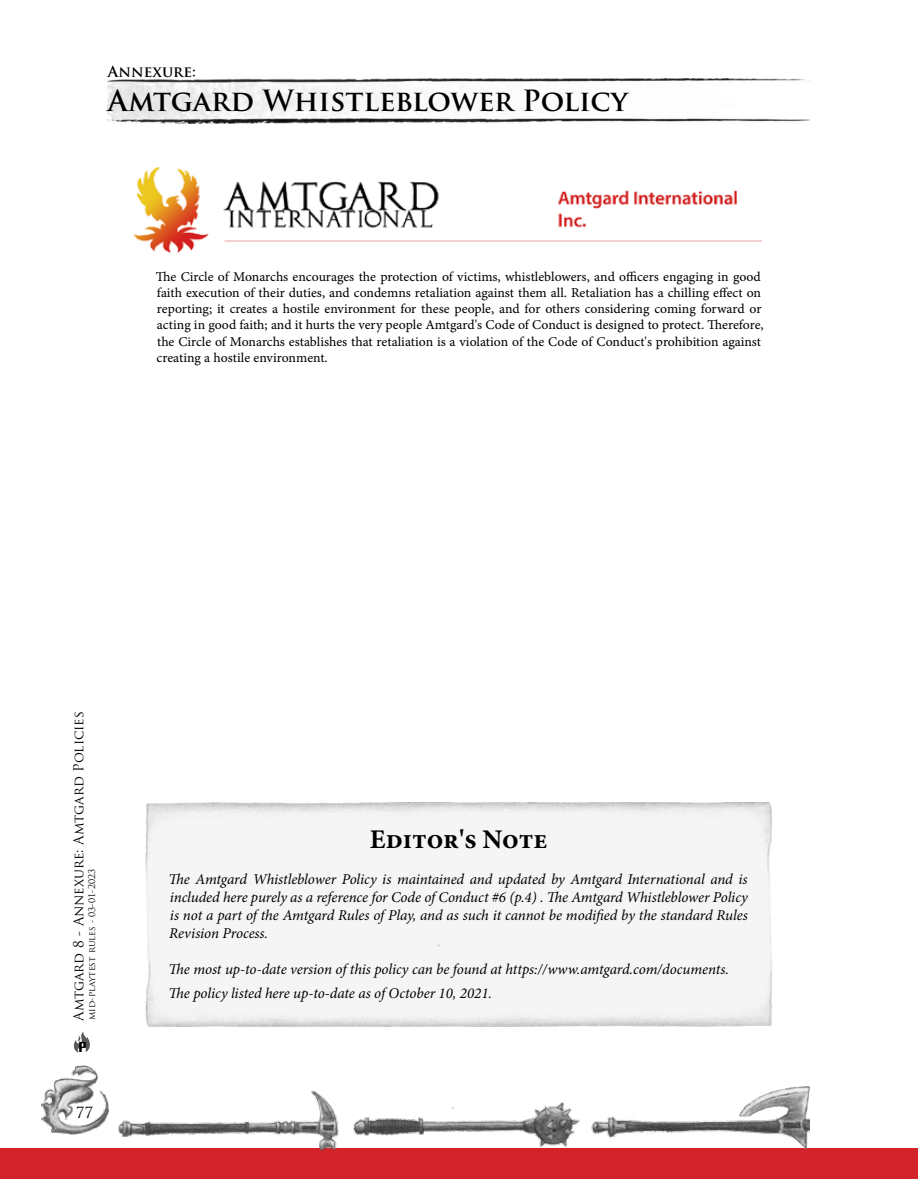
<style>
.page{position:relative;width:918px;height:1188px;background:#fff}
.page>*{position:absolute;margin:0;border:0;box-sizing:border-box;transform-origin:0 0}
.t1{font:700 28.5px "Trajan Pro";color:#000}
.t2{font:700 27px "Minion Pro";letter-spacing:-.005em;color:#000}
.t3{font:italic 15px/18px "Minion Pro";letter-spacing:-.005em;color:#000;text-align:justify}
.t4{font:700 15px "Trajan Pro";color:#000}
.t5{font:15px "Trajan Pro";color:#000}
.t6{font:13.5px/16.2px "Minion Pro Capt";letter-spacing:-.005em;color:#000}
.t7{font:13.5px "Trajan Pro";letter-spacing:-.01em;color:#000}
.t8{font:12.6px "Vigo";color:#000}
.t9{font:9px "Trajan Pro";color:#000}
</style>
<div class="page">
<img style="left:108px;top:78px;width:702px;height:45px">
<img style="left:145px;top:803px;width:627px;height:223px">
<div style="left:0;top:1148px;width:918px;height:30px;background:#d2232a"></div>
<img style="left:42px;top:1066px;width:66px;height:69px">
<svg style="left:74px;top:1032px;width:16px;height:21px"></svg>
<img style="left:119px;top:1086px;width:691px;height:65px">
<img style="left:133px;top:167px;width:629px;height:86px">
<p class="t4" style="left:108px;top:62px;width:89px">Annexure:</p>
<h1 class="t1" style="left:108px;top:83px;width:522px">Amtgard Whistleblower Policy</h1>
<p class="t6" style="left:156px;top:268px;width:609px">The Circle of Monarchs encourages the protection of victims, whistleblowers, and officers engaging in good faith execution of their duties, and condemns retaliation against them all. Retaliation has a chilling effect on reporting; it creates a hostile environment for these people, and for others considering coming forward or acting in good faith; and it hurts the very people Amtgard's Code of Conduct is designed to protect. Therefore, the Circle of Monarchs establishes that retaliation is a violation of the Code of Conduct's prohibition against creating a hostile environment.</p>
<p class="t7" style="left:70px;top:1021px;width:311px;rotate:-90deg">Amtgard 8 - Annexure: Amtgard Policies</p>
<p class="t9" style="left:86px;top:1020px;width:153px;rotate:-90deg">mid-playtest rules - 03-01-2023</p>
<p class="t8" style="left:79px;top:1040px;width:9px">P</p>
<p class="t5" style="left:76px;top:1103px;width:19px">77</p>
<h2 class="t2" style="left:370px;top:820px;width:179px">Editor's Note</h2>
<p class="t3" style="left:169px;top:870px;width:581px">The Amtgard Whistleblower Policy is maintained and updated by Amtgard International and is included here purely as a reference for Code of Conduct #6 (p.4) . The Amtgard Whistleblower Policy is not a part of the Amtgard Rules of Play, and as such it cannot be modified by the standard Rules Revision Process.</p>
<p class="t3" style="left:169px;top:957px;width:562px;line-height:24.8px">The most up-to-date version of this policy can be found at https://www.amtgard.com/documents.<br>The policy listed here up-to-date as of October 10, 2021.</p>
</div>
